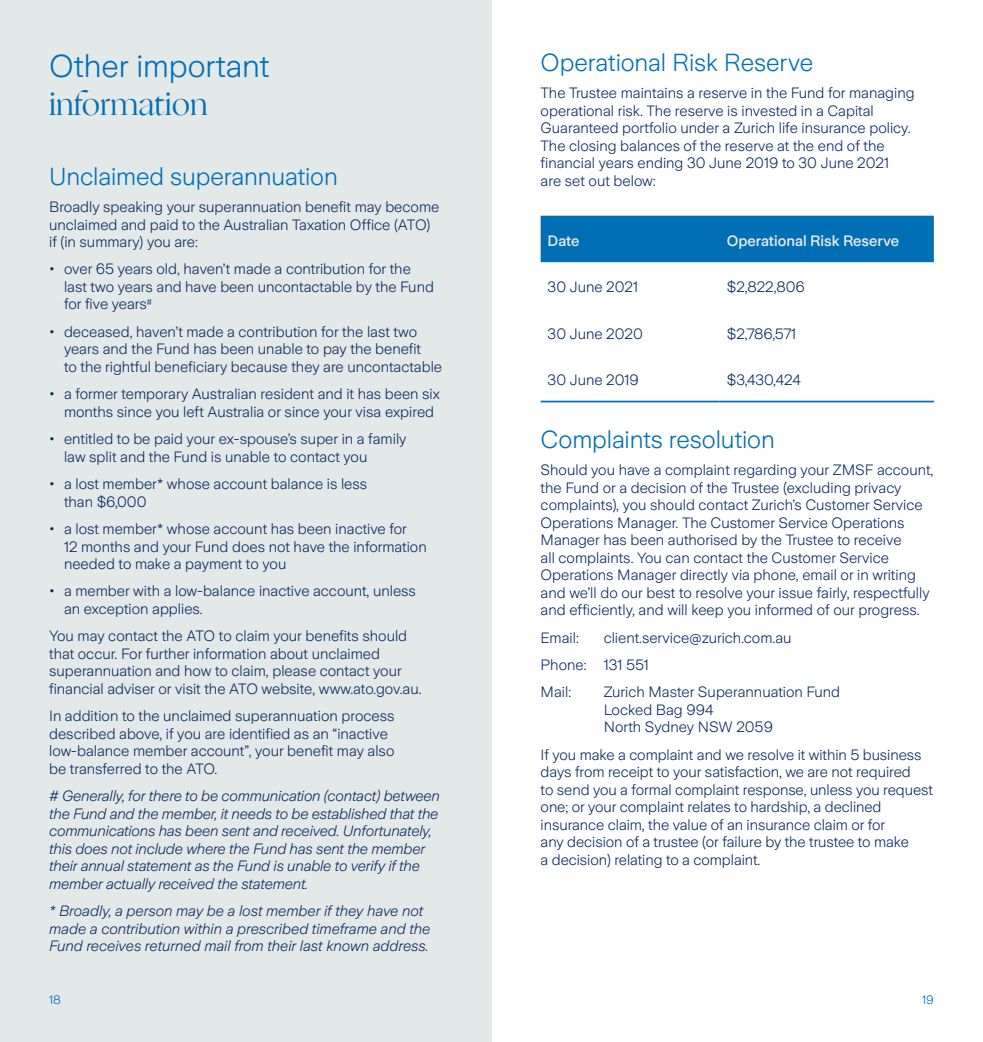
<style>
.page{position:relative;width:983px;height:1042px;background:#fff}
.page>*{position:absolute;margin:0;border:0;box-sizing:border-box;transform-origin:0 0}
.t1{font:300 31.5px "Zurich Sans";color:#006fb6}
.t2{font:31.5px "Ogg";color:#006fb6}
.t3{font:300 24.5px "Zurich Sans";letter-spacing:-.005em;color:#006fb6}
.t4{font:300 14.88px/17.5px "Zurich Sans";color:#0c2a64}
.t5{font:14.88px/17.5px "Zurich Sans Light Italic";letter-spacing:-.01em;color:#0c2a64}
.t6{font:500 14.88px "Zurich Sans";color:#eaebec}
.t7{font:300 12.25px "Zurich Sans";color:#006fb6}
.s1{font-weight:400}
</style>
<div class="page">
<div style="left:0;top:0;width:491px;height:1042px;background:#e3e8e8"></div>
<div style="left:540px;top:216px;width:393px;height:46px;background:#006fb6"></div>
<hr style="left:540px;top:401px;width:179px;height:1px;background:#006fb6">
<hr style="left:719px;top:401px;width:214px;height:1px;background:#006fb6">
<h1 class="t1" style="left:49px;top:49px;width:222px">Other important</h1>
<h1 class="t2" style="left:49px;top:84px;width:160px">information</h1>
<h2 class="t3" style="left:49px;top:163px;width:290px">Unclaimed superannuation</h2>
<p class="t4" style="left:49px;top:198px;width:391px">Broadly speaking your superannuation benefit may become unclaimed and paid to the Australian Taxation Office (ATO) if (in summary) you are:</p>
<p class="t4" style="left:64px;top:261px;width:371px;text-indent:-15px"><span class="s1">•</span> over 65 years old, haven’t made a contribution for the last two years and have been uncontactable by the Fund for five years<sup>#</sup></p>
<p class="t4" style="left:64px;top:323px;width:379px;text-indent:-15px"><span class="s1">•</span> deceased, haven’t made a contribution for the last two years and the Fund has been unable to pay the benefit<br>to the rightful beneficiary because they are uncontactable</p>
<p class="t4" style="left:64px;top:386px;width:377px;text-indent:-15px"><span class="s1">•</span> a former temporary Australian resident and it has been six months since you left Australia or since your visa expired</p>
<p class="t4" style="left:64px;top:430px;width:344px;text-indent:-15px"><span class="s1">•</span> entitled to be paid your ex-spouse’s super in a family law split and the Fund is unable to contact you</p>
<p class="t4" style="left:64px;top:475px;width:304px;text-indent:-15px"><span class="s1">•</span> a lost member* whose account balance is less than $6,000</p>
<p class="t4" style="left:64px;top:520px;width:364px;text-indent:-15px"><span class="s1">•</span> a lost member* whose account has been inactive for<br>12 months and your Fund does not have the information needed to make a payment to you</p>
<p class="t4" style="left:64px;top:583px;width:353px;text-indent:-15px"><span class="s1">•</span> a member with a low-balance inactive account, unless an exception applies.</p>
<p class="t4" style="left:49px;top:628px;width:374px">You may contact the ATO to claim your benefits should that occur. For further information about unclaimed superannuation and how to claim, please contact your financial adviser or visit the ATO website, www.ato.gov.au.</p>
<p class="t4" style="left:49px;top:707px;width:347px">In addition to the unclaimed superannuation process described above, if you are identified as an “inactive low-balance member account”, your benefit may also be transferred to the ATO.</p>
<p class="t5" style="left:49px;top:787px;width:392px"># Generally, for there to be communication (contact) between the Fund and the member, it needs to be established that the communications has been sent and received. Unfortunately, this does not include where the Fund has sent the member their annual statement as the Fund is unable to verify if the member actually received the statement.</p>
<p class="t5" style="left:49px;top:902px;width:383px">* Broadly, a person may be a lost member if they have not made a contribution within a prescribed timeframe and the<br>Fund receives returned mail from their last known address.</p>
<h2 class="t3" style="left:540px;top:49px;width:274px">Operational Risk Reserve</h2>
<p class="t4" style="left:540px;top:85px;width:375px">The Trustee maintains a reserve in the Fund for managing operational risk. The reserve is invested in a Capital Guaranteed portfolio under a Zurich life insurance policy.<br>The closing balances of the reserve at the end of the financial years ending 30 June 2019 to 30 June 2021<br>are set out below:</p>
<p class="t6" style="left:547px;top:232px;width:33px">Date</p>
<p class="t6" style="left:726px;top:232px;width:174px">Operational Risk Reserve</p>
<p class="t4" style="left:547px;top:278px;width:92px">30 June 2021</p>
<p class="t4" style="left:726px;top:278px;width:80px">$2,822,806</p>
<p class="t4" style="left:547px;top:325px;width:97px">30 June 2020</p>
<p class="t4" style="left:726px;top:325px;width:71px">$2,786,571</p>
<p class="t4" style="left:547px;top:371px;width:93px">30 June 2019</p>
<p class="t4" style="left:726px;top:371px;width:76px">$3,430,424</p>
<h2 class="t3" style="left:540px;top:426px;width:235px">Complaints resolution</h2>
<p class="t4" style="left:540px;top:461px;width:394px">Should you have a complaint regarding your ZMSF account, the Fund or a decision of the Trustee (excluding privacy complaints), you should contact Zurich’s Customer Service Operations Manager. The Customer Service Operations Manager has been authorised by the Trustee to receive<br>all complaints. You can contact the Customer Service Operations Manager directly via phone, email or in writing and we’ll do our best to resolve your issue fairly, respectfully and efficiently, and will keep you informed of our progress.</p>
<p class="t4" style="left:540px;top:629px;width:40px">Email:</p>
<p class="t4" style="left:540px;top:624px;width:252px;line-height:27.5px;text-indent:63px">client.service@zurich.com.au<br>Phone: 131 551<br>Mail:</p>
<p class="t4" style="left:603px;top:684px;width:238px">Zurich Master Superannuation Fund<br>Locked Bag 994<br>North Sydney NSW 2059</p>
<p class="t4" style="left:540px;top:746px;width:394px">If you make a complaint and we resolve it within 5 business days from receipt to your satisfaction, we are not required<br>to send you a formal complaint response, unless you request one; or your complaint relates to hardship, a declined insurance claim, the value of an insurance claim or for<br>any decision of a trustee (or failure by the trustee to make<br>a decision) relating to a complaint.</p>
<p class="t7" style="left:49px;top:993px;width:13px">18</p>
<p class="t7" style="left:921px;top:993px;width:13px">19</p>
</div>
